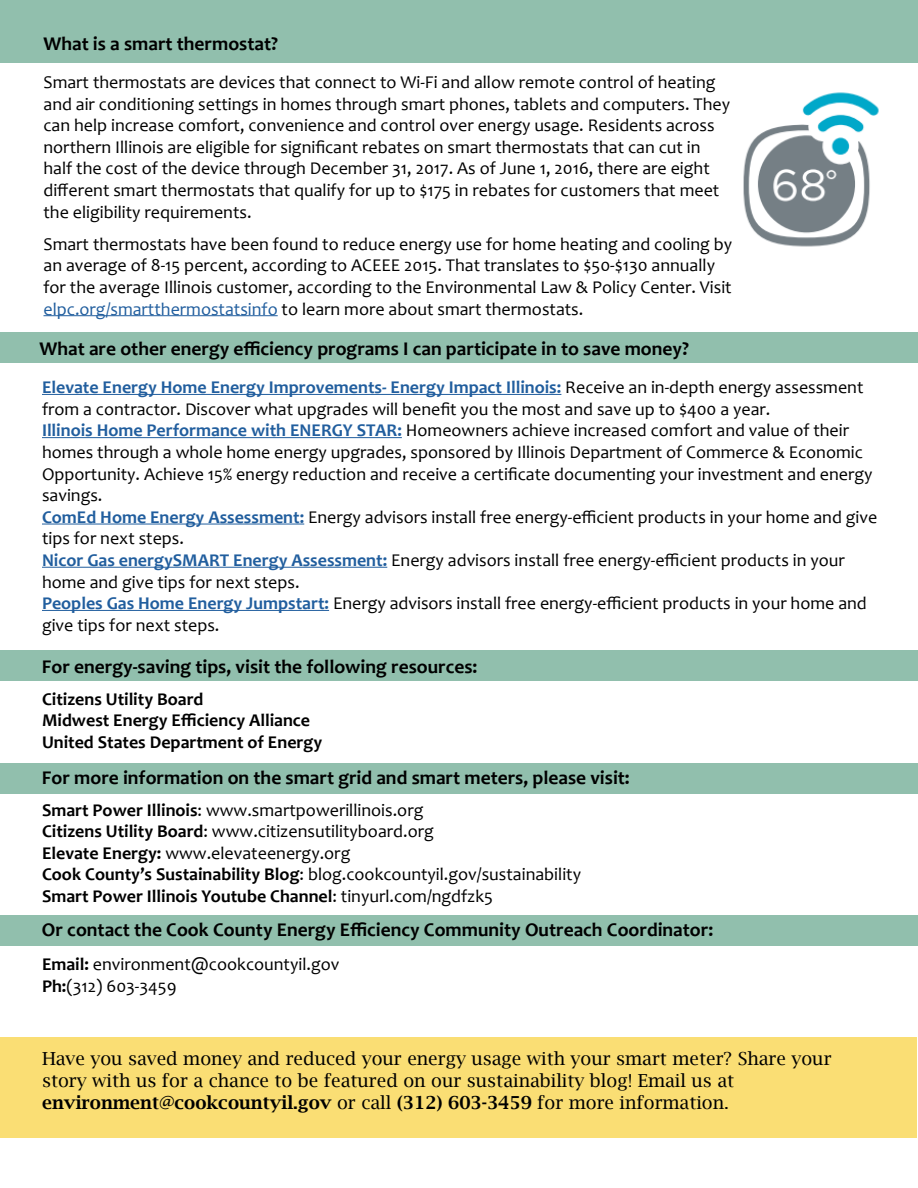
<style>
.page{position:relative;width:918px;height:1188px;background:#fff}
.page>*{position:absolute;margin:0;border:0;box-sizing:border-box;transform-origin:0 0}
.t1{font:700 19.5px "Candara";color:#000}
.t2{font:18px/21.6px "Candara";color:#000}
.t3{font:18px/21.6px "Lucida Bright";color:#000}
.t4{font:700 18px/21.6px "Candara";color:#000}
.s1{color:#215e9e}
.s2{font-weight:700;color:#215e9e}
.s3{font-weight:700}
.s4{font-weight:600}
</style>
<div class="page">
<div style="left:1px;top:1038px;width:916px;height:100px;background:#fade74"></div>
<div style="left:1px;top:915px;width:917px;height:30px;background:#91bfad"></div>
<div style="left:1px;top:764px;width:917px;height:30px;background:#91bfad"></div>
<div style="left:0;top:650px;width:918px;height:31px;background:#91bfad"></div>
<div style="left:0;top:333px;width:918px;height:30px;background:#91bfad"></div>
<div style="left:0;top:0;width:918px;height:63px;background:#91bfad"></div>
<hr style="left:42px;top:394px;width:519px;height:1px;background:#215e9e">
<hr style="left:42px;top:437px;width:360px;height:1px;background:#215e9e">
<hr style="left:42px;top:524px;width:262px;height:1px;background:#215e9e">
<hr style="left:42px;top:567px;width:345px;height:1px;background:#215e9e">
<hr style="left:42px;top:610px;width:287px;height:1px;background:#215e9e">
<img style="left:743px;top:92px;width:136px;height:155px">
<hr style="left:44px;top:315px;width:234px;height:1px;background:#215e9e">
<p class="t1" style="left:44px;top:32px;width:236px">What is a smart thermostat?</p>
<p class="t2" style="left:44px;top:71px;width:688px">Smart thermostats are devices that connect to Wi-Fi and allow remote control of heating and air conditioning settings in homes through smart phones, tablets and computers. They can help increase comfort, convenience and control over energy usage. Residents across northern Illinois are eligible for significant rebates on smart thermostats that can cut in half the cost of the device through December 31, 2017. As of June 1, 2016, there are eight different smart thermostats that qualify for up to $175 in rebates for customers that meet the eligibility requirements.</p>
<p class="t2" style="left:44px;top:233px;width:690px">Smart thermostats have been found to reduce energy use for home heating and cooling by an average of 8-15 percent, according to ACEEE 2015. That translates to $50-$130 annually for the average Illinois customer, according to the Environmental Law &amp; Policy Center. Visit <span class="s1">elpc.org/smartthermostatsinfo</span> to learn more about smart thermostats.</p>
<p class="t1" style="left:40px;top:336px;width:651px">What are other energy efficiency programs I can participate in to save money?</p>
<p class="t2" style="left:42px;top:376px;width:837px"><span class="s2">Elevate Energy Home Energy Improvements- Energy Impact Illinois:</span> Receive an in-depth energy assessment from a contractor. Discover what upgrades will benefit you the most and save up to $400 a year.<br><span class="s2">Illinois Home Performance with ENERGY STAR:</span> Homeowners achieve increased comfort and value of their homes through a whole home energy upgrades, sponsored by Illinois Department of Commerce &amp; Economic Opportunity. Achieve 15% energy reduction and receive a certificate documenting your investment and energy savings.<br><span class="s2">ComEd Home Energy Assessment:</span> Energy advisors install free energy-efficient products in your home and give tips for next steps.<br><span class="s2">Nicor Gas energySMART Energy Assessment:</span> Energy advisors install free energy-efficient products in your home and give tips for next steps.<br><span class="s2">Peoples Gas Home Energy Jumpstart:</span> Energy advisors install free energy-efficient products in your home and give tips for next steps.</p>
<p class="t1" style="left:42px;top:654px;width:437px">For energy-saving tips, visit the following resources:</p>
<p class="t4" style="left:42px;top:688px;width:282px">Citizens Utility Board<br>Midwest Energy Efficiency Alliance<br>United States Department of Energy</p>
<p class="t1" style="left:42px;top:765px;width:589px">For more information on the smart grid and smart meters, please visit:</p>
<p class="t2" style="left:42px;top:799px;width:541px"><span class="s3">Smart Power Illinois</span>: www.smartpowerillinois.org<br><span class="s3">Citizens Utility Board</span>: www.citizensutilityboard.org<br><span class="s3">Elevate Energy:</span> www.elevateenergy.org<br><span class="s3">Cook County’s Sustainability Blog</span>: blog.cookcountyil.gov/sustainability <span class="s3">Smart Power Illinois Youtube Channel</span>: tinyurl.com/ngdfzk5</p>
<p class="t1" style="left:42px;top:918px;width:673px">Or contact the Cook County Energy Efficiency Community Outreach Coordinator:</p>
<p class="t2" style="left:42px;top:954px;width:299px"><span class="s3">Email:</span> environment@cookcountyil.gov<br><span class="s3">Ph:</span>(312) 603-3459</p>
<p class="t3" style="left:42px;top:1048px;width:791px">Have you saved money and reduced your energy usage with your smart meter? Share your story with us for a chance to be featured on our sustainability blog! Email us at <span class="s4">environment@cookcountyil.gov</span> or call <span class="s4">(312) 603-3459</span> for more information.</p>
</div>
